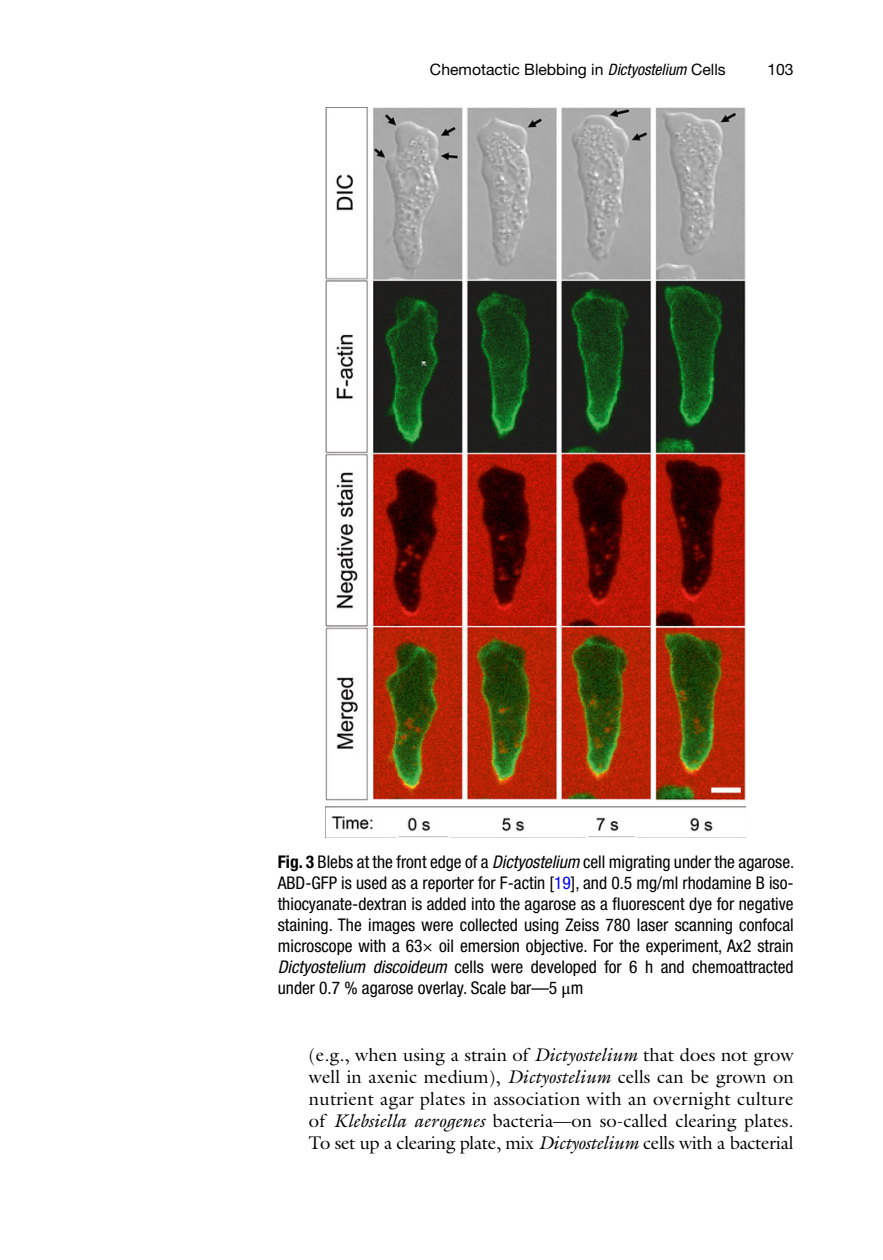
<style>
.page{position:relative;width:883px;height:1260px;background:#fff}
.page>*{position:absolute;margin:0;border:0;box-sizing:border-box;transform-origin:0 0}
.t1{font:18.38px/21.9px "Txqqwm Galliard";letter-spacing:-.015em;color:#000;text-align:justify}
.t2{font:condensed 17.5px/21px "Lhvnmg Helvetica Neue";color:#000;text-align:justify}
.t3{font:15.75px "Spbnyw Helvetica Neue";color:#000}
.s1{font-family:"Jdrpgw Helvetica Neue";font-style:italic;font-stretch:condensed}
.s2{font-family:"Xwpjvp Helvetica Neue";font-weight:700}
.s3{font-family:"Jdrpgw Helvetica Neue";font-style:italic}
.s4{color:#0000fa}
.s5{font-family:"Tcgjgj STIX General";font-stretch:normal}
.s6{font-family:"Bhnjnh Galliard";font-style:italic}
</style>
<div class="page">
<img style="left:326px;top:107px;width:420px;height:730px">
<p class="t3" style="left:430px;top:64px;width:297px">Chemotactic Blebbing in <span class="s1">Dictyostelium</span> Cells</p>
<p class="t3" style="left:767px;top:64px;width:28px">103</p>
<p class="t2" style="left:278px;top:853px;width:518px"><span class="s2">Fig. 3</span> Blebs at the front edge of a <span class="s3">Dictyostelium</span> cell migrating under the agarose.<br>ABD- GFP is used as a reporter for F-actin [ <span class="s4">19</span> ], and 0.5 mg/ml rhodamine B iso&shy;thiocyanate-dextran is added into the agarose as a fluorescent dye for negative staining. The images were collected using Zeiss 780 laser scanning confocal microscope with a 63× oil emersion objective. For the experiment, Ax2 strain <span class="s3">Dictyostelium discoideum</span> cells were developed for 6 h and chemoattracted under 0.7 % agarose overlay. Scale bar—5 <span class="s5">μ</span>m</p>
<p class="t1" style="left:309px;top:1046px;width:486px">(e.g., when using a strain of <span class="s6">Dictyostelium</span> that does not grow well in axenic medium), <span class="s6">Dictyostelium</span> cells can be grown on nutrient agar plates in association with an overnight culture of <span class="s6">Klebsiella aerogenes</span> bacteria—on so-called clearing plates.<br>To set up a clearing plate, mix <span class="s6">Dictyostelium</span> cells with a bacterial</p>
</div>
